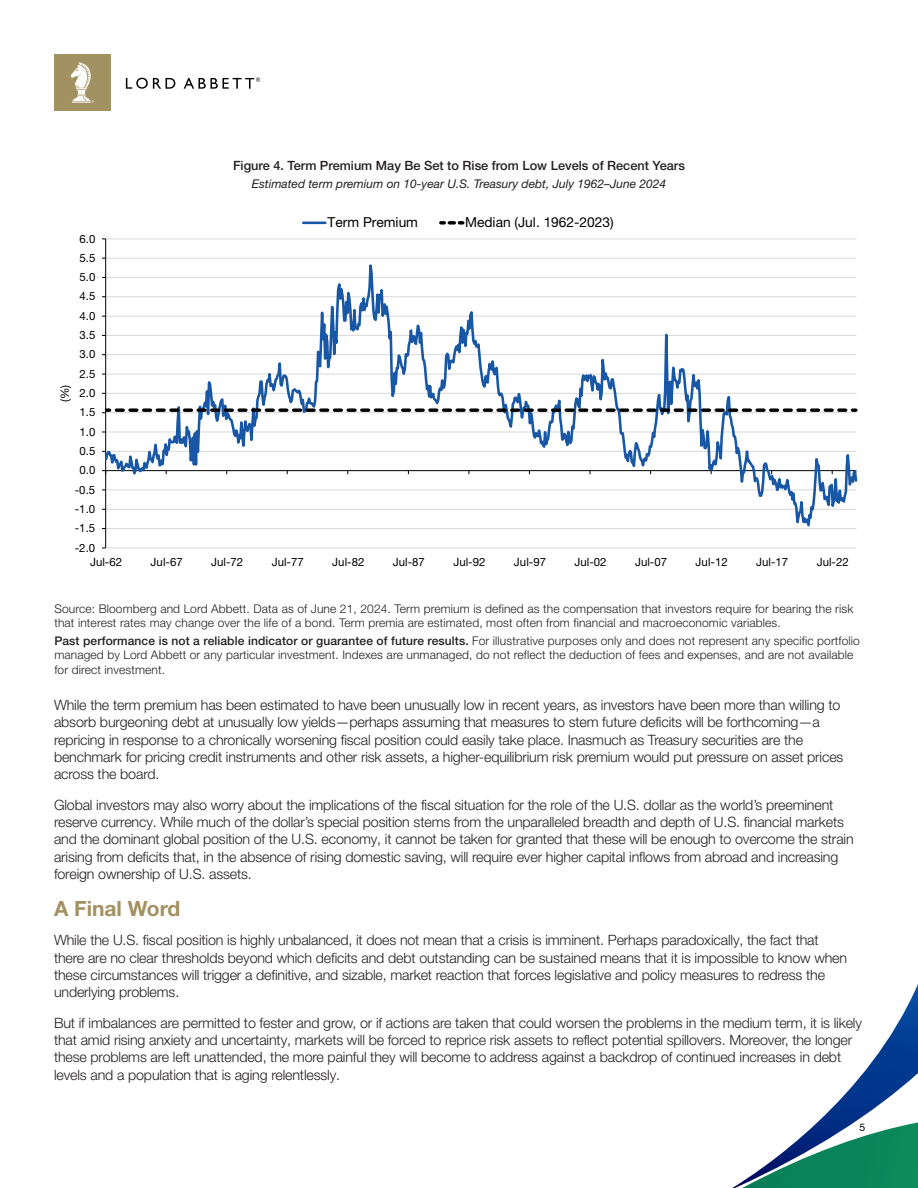
<style>
.page{position:relative;width:918px;height:1188px;background:#fff}
.page>*{position:absolute;margin:0;border:0;box-sizing:border-box;transform-origin:0 0}
.WHITEPAPER_SUBHEAD_GOLD{font:700 21px "Helvetica Neue LT Pro";color:#a39161}
.MV_BODY{font:300 14.25px/17.2px "Helvetica Neue LT Pro";letter-spacing:-.01em;color:#231f20}
.t1{font:13.8px "Helvetica Neue LT Pro";color:#000}
.MV_BODY_SUBHEAD{font:500 12.75px "Helvetica Neue LT Pro";color:#231f20}
.MV_BODY_SUBHEAD-2{font:300 12px/14.4px "Helvetica Neue LT Pro";letter-spacing:.01em;color:#231f20}
.MV_BODY_SUBHEAD-3{font:italic 12px "Helvetica Neue LT Pro";color:#231f20}
.t2{font:11.4px "Helvetica Neue LT Pro";color:#000}
.t3{font:10.5px "Helvetica Neue LT Pro";color:#000}
.s1{font-weight:500}
</style>
<div class="page">
<div style="left:54px;top:54px;width:57px;height:57px;background:#a39261"></div>
<svg style="left:71px;top:62px;width:23px;height:41px"></svg>
<svg style="left:126px;top:78px;width:49px;height:11px"></svg>
<svg style="left:184px;top:78px;width:76px;height:11px"></svg>
<svg style="left:732px;top:984px;width:186px;height:204px"></svg>
<hr style="left:106px;top:548px;width:750px;height:1px;background:#d9d9d9">
<hr style="left:105px;top:239px;width:1px;height:309px;background:#000">
<svg style="left:106px;top:239px;width:751px;height:305px"></svg>
<svg style="left:102px;top:407px;width:754px;height:7px"></svg>
<hr style="left:303px;top:222px;width:22px;height:2px;background:#1857a5">
<svg style="left:441px;top:221px;width:22px;height:4px"></svg>
<p class="MV_BODY_SUBHEAD" style="left:233px;top:158px;width:453px">Figure 4. Term Premium May Be Set to Rise from Low Levels of Recent Years</p>
<p class="MV_BODY_SUBHEAD-3" style="left:252px;top:176px;width:416px">Estimated term premium on 10-year U.S. Treasury debt, July 1962–June 2024</p>
<p class="t2" style="left:79px;top:231px;width:17px">6.0</p>
<p class="t2" style="left:79px;top:251px;width:17px">5.5</p>
<p class="t2" style="left:79px;top:270px;width:17px">5.0</p>
<p class="t2" style="left:79px;top:289px;width:17px">4.5</p>
<p class="t2" style="left:79px;top:309px;width:17px">4.0</p>
<p class="t2" style="left:79px;top:328px;width:17px">3.5</p>
<p class="t2" style="left:79px;top:347px;width:17px">3.0</p>
<p class="t2" style="left:58px;top:402px;width:19px;rotate:-90deg">(%)</p>
<p class="t2" style="left:79px;top:367px;width:17px">2.5</p>
<p class="t2" style="left:79px;top:386px;width:17px">2.0</p>
<p class="t2" style="left:79px;top:405px;width:17px">1.5</p>
<p class="t2" style="left:79px;top:425px;width:17px">1.0</p>
<p class="t2" style="left:79px;top:444px;width:17px">0.5</p>
<p class="t2" style="left:79px;top:463px;width:17px">0.0</p>
<p class="t2" style="left:75px;top:483px;width:22px">-0.5</p>
<p class="t2" style="left:75px;top:502px;width:22px">-1.0</p>
<p class="t2" style="left:75px;top:521px;width:22px">-1.5</p>
<p class="t2" style="left:75px;top:541px;width:22px">-2.0</p>
<p class="t1" style="left:328px;top:214px;width:92px">Term Premium</p>
<p class="t1" style="left:465px;top:214px;width:150px">Median (Jul. 1962-2023)</p>
<p class="t2" style="left:90px;top:555px;width:34px">Jul-62</p>
<p class="t2" style="left:151px;top:555px;width:34px">Jul-67</p>
<p class="t2" style="left:211px;top:555px;width:34px">Jul-72</p>
<p class="t2" style="left:272px;top:555px;width:34px">Jul-77</p>
<p class="t2" style="left:332px;top:555px;width:34px">Jul-82</p>
<p class="t2" style="left:393px;top:555px;width:34px">Jul-87</p>
<p class="t2" style="left:453px;top:555px;width:34px">Jul-92</p>
<p class="t2" style="left:514px;top:555px;width:34px">Jul-97</p>
<p class="t2" style="left:575px;top:555px;width:34px">Jul-02</p>
<p class="t2" style="left:635px;top:555px;width:34px">Jul-07</p>
<p class="t2" style="left:696px;top:555px;width:34px">Jul-12</p>
<p class="t2" style="left:756px;top:555px;width:34px">Jul-17</p>
<p class="t2" style="left:817px;top:555px;width:34px">Jul-22</p>
<p class="MV_BODY_SUBHEAD-2" style="left:54px;top:601px;width:800px">Source: Bloomberg and Lord Abbett. Data as of June 21, 2024. Term premium is defined as the compensation that investors require for bearing the risk that interest rates may change over the life of a bond. Term premia are estimated, most often from financial and macroeconomic variables.</p>
<p class="MV_BODY_SUBHEAD-2" style="left:54px;top:633px;width:807px"><span class="s1">Past performance is not a reliable indicator or guarantee of future results.</span> For illustrative purposes only and does not represent any specific portfolio managed by Lord Abbett or any particular investment. Indexes are unmanaged, do not reflect the deduction of fees and expenses, and are not available for direct investment.</p>
<p class="MV_BODY" style="left:54px;top:696px;width:791px">While the term premium has been estimated to have been unusually low in recent years, as investors have been more than willing to absorb burgeoning debt at unusually low yields—perhaps assuming that measures to stem future deficits will be forthcoming—a repricing in response to a chronically worsening fiscal position could easily take place. Inasmuch as Treasury securities are the benchmark for pricing credit instruments and other risk assets, a higher-equilibrium risk premium would put pressure on asset prices across the board.</p>
<p class="MV_BODY" style="left:54px;top:796px;width:801px">Global investors may also worry about the implications of the fiscal situation for the role of the U.S. dollar as the world’s preeminent reserve currency. While much of the dollar’s special position stems from the unparalleled breadth and depth of U.S. financial markets and the dominant global position of the U.S. economy, it cannot be taken for granted that these will be enough to overcome the strain arising from deficits that, in the absence of rising domestic saving, will require ever higher capital inflows from abroad and increasing foreign ownership of U.S. assets.</p>
<p class="WHITEPAPER_SUBHEAD_GOLD" style="left:54px;top:896px;width:128px">A Final Word</p>
<p class="MV_BODY" style="left:54px;top:931px;width:795px">While the U.S. fiscal position is highly unbalanced, it does not mean that a crisis is imminent. Perhaps paradoxically, the fact that there are no clear thresholds beyond which deficits and debt outstanding can be sustained means that it is impossible to know when these circumstances will trigger a definitive, and sizable, market reaction that forces legislative and policy measures to redress the underlying problems.</p>
<p class="MV_BODY" style="left:54px;top:1014px;width:810px">But if imbalances are permitted to fester and grow, or if actions are taken that could worsen the problems in the medium term, it is likely that amid rising anxiety and uncertainty, markets will be forced to reprice risk assets to reflect potential spillovers. Moreover, the longer these problems are left unattended, the more painful they will become to address against a backdrop of continued increases in debt levels and a population that is aging relentlessly.</p>
<p class="t3" style="left:860px;top:1120px;width:7px">5</p>
</div>
